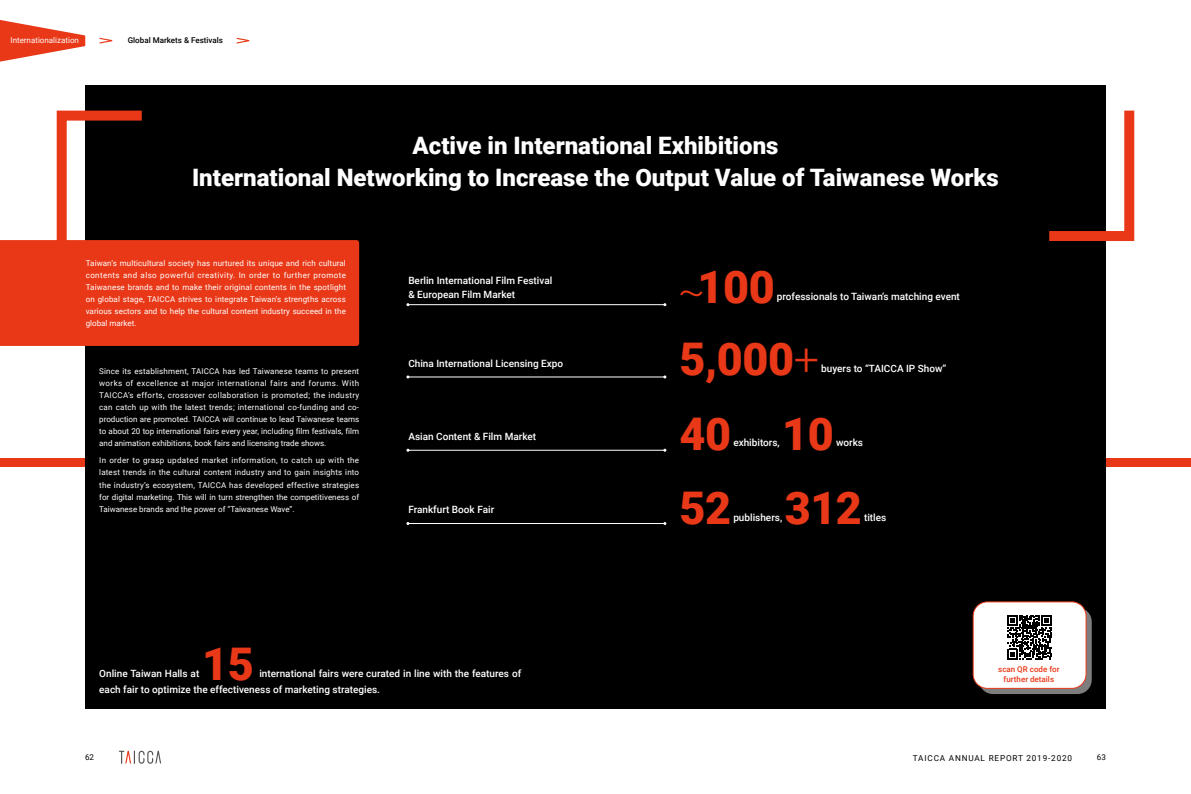
<style>
.page{position:relative;width:1191px;height:794px;background:#fff}
.page>*{position:absolute;margin:0;border:0;box-sizing:border-box;transform-origin:0 0}
.t1{font:900 45px "Roboto";letter-spacing:-.01em;color:#e83817}
.t2{font:900 24px/32px "Roboto";color:#fff;text-align:center}
.t3{font:500 10px/14px "Roboto";color:#fff}
.t4{font:8.2px "Roboto";letter-spacing:.1em;color:#000}
.t5{font:8px/12px "Roboto";color:#fff;text-align:justify}
.t6{font:500 8px/10px "Roboto";color:#e83817;text-align:center}
.t7{font:500 8px "Roboto";color:#000}
.t8{font:8px "Roboto";color:#000}
.s1{font-family:"DF Hei Std W7";font-weight:400;font-size:24px}
.s2{font-weight:300}
</style>
<div class="page">
<svg style="left:119px;top:750px;width:42px;height:13px"></svg>
<div style="left:1105px;top:458px;width:86px;height:8px;background:#e83817"></div>
<div style="left:0;top:458px;width:86px;height:8px;background:#e83817"></div>
<div style="left:85px;top:85px;width:1021px;height:624px;background:#000"></div>
<svg style="left:56px;top:110px;width:86px;height:130px"></svg>
<svg style="left:1049px;top:110px;width:86px;height:131px"></svg>
<div style="left:0;top:240px;width:359px;height:106px;background:#e83817"></div>
<hr style="left:408px;top:377px;width:257px;height:1px;background:#fff">
<hr style="left:408px;top:450px;width:257px;height:1px;background:#fff">
<hr style="left:408px;top:523px;width:257px;height:1px;background:#fff">
<hr style="left:408px;top:304px;width:257px;height:1px;background:#fff">
<svg style="left:0;top:20px;width:85px;height:42px"></svg>
<svg style="left:236px;top:38px;width:13px;height:6px"></svg>
<svg style="left:99px;top:38px;width:13px;height:6px"></svg>
<svg style="left:978px;top:607px;width:113px;height:87px"></svg>
<div style="left:973px;top:602px;width:113px;height:86px;background:#fff;border-radius:14px"></div>
<div style="left:973px;top:602px;width:113px;height:86px;border:1px solid #e83817;border-radius:14px"></div>
<svg style="left:1007px;top:615px;width:44px;height:44px"></svg>
<p class="t5" style="left:10px;top:34px;width:70px">Internationalization</p>
<p class="t7" style="left:128px;top:34px;width:97px">Global Markets &amp; Festivals</p>
<h2 class="t2" style="left:192px;top:128px;width:808px">Active in International Exhibitions<br>International Networking to Increase the Output Value of Taiwanese Works</h2>
<p class="t5" style="left:86px;top:257px;width:262px">Taiwan’s multicultural society has nurtured its unique and rich cultural contents and also powerful creativity. In order to further promote Taiwanese brands and to make their original contents in the spotlight on global stage, TAICCA strives to integrate Taiwan’s strengths across various sectors and to help the cultural content industry succeed in the global market.</p>
<p class="t5" style="left:99px;top:365px;width:261px">Since its establishment, TAICCA has led Taiwanese teams to present works of excellence at major international fairs and forums. With TAICCA’s efforts, crossover collaboration is promoted; the industry can catch up with the latest trends; international co-funding and co&shy;production are promoted. TAICCA will continue to lead Taiwanese teams to about 20 top international fairs every year, including film festivals, film and animation exhibitions, book fairs and licensing trade shows.</p>
<p class="t5" style="left:99px;top:454px;width:261px">In order to grasp updated market information, to catch up with the latest trends in the cultural content industry and to gain insights into the industry’s ecosystem, TAICCA has developed effective strategies for digital marketing. This will in turn strengthen the competitiveness of Taiwanese brands and the power of “Taiwanese Wave”.</p>
<p class="t3" style="left:408px;top:273px;width:145px">Berlin International Film Festival &amp; European Film Market</p>
<h1 class="t1" style="left:679px;top:256px;width:97px"><span class="s1">～</span>100</h1>
<p class="t3" style="left:777px;top:289px;width:184px">professionals to Taiwan’s matching event</p>
<p class="t3" style="left:408px;top:356px;width:156px">China International Licensing Expo</p>
<p class="t3" style="left:408px;top:429px;width:129px">Asian Content &amp; Film Market</p>
<p class="t3" style="left:408px;top:502px;width:87px">Frankfurt Book Fair</p>
<h1 class="t1" style="left:679px;top:328px;width:141px">5,000<span class="s2">+</span></h1>
<p class="t3" style="left:821px;top:361px;width:127px">buyers to “TAICCA IP Show”</p>
<h1 class="t1" style="left:679px;top:402px;width:53px">40</h1>
<h1 class="t1" style="left:782px;top:402px;width:53px">10</h1>
<p class="t3" style="left:733px;top:435px;width:48px">exhibitors,</p>
<p class="t3" style="left:836px;top:435px;width:29px">works</p>
<h1 class="t1" style="left:679px;top:477px;width:53px">52</h1>
<h1 class="t1" style="left:784px;top:477px;width:79px">312</h1>
<p class="t3" style="left:733px;top:510px;width:50px">publishers,</p>
<p class="t3" style="left:864px;top:510px;width:24px">titles</p>
<h1 class="t1" style="left:202px;top:633px;width:53px">15</h1>
<p class="t3" style="left:99px;top:664px;width:423px;line-height:16.5px;text-indent:160px">international fairs were curated in line with the features of each fair to optimize the effectiveness of marketing strategies.</p>
<p class="t6" style="left:998px;top:664px;width:63px">scan QR code for further details</p>
<p class="t3" style="left:99px;top:666px;width:102px">Online Taiwan Halls at</p>
<p class="t8" style="left:85px;top:752px;width:10px">62</p>
<p class="t4" style="left:913px;top:752px;width:161px">TAICCA ANNUAL REPORT 2019-2020</p>
<p class="t8" style="left:1097px;top:752px;width:10px">63</p>
</div>
